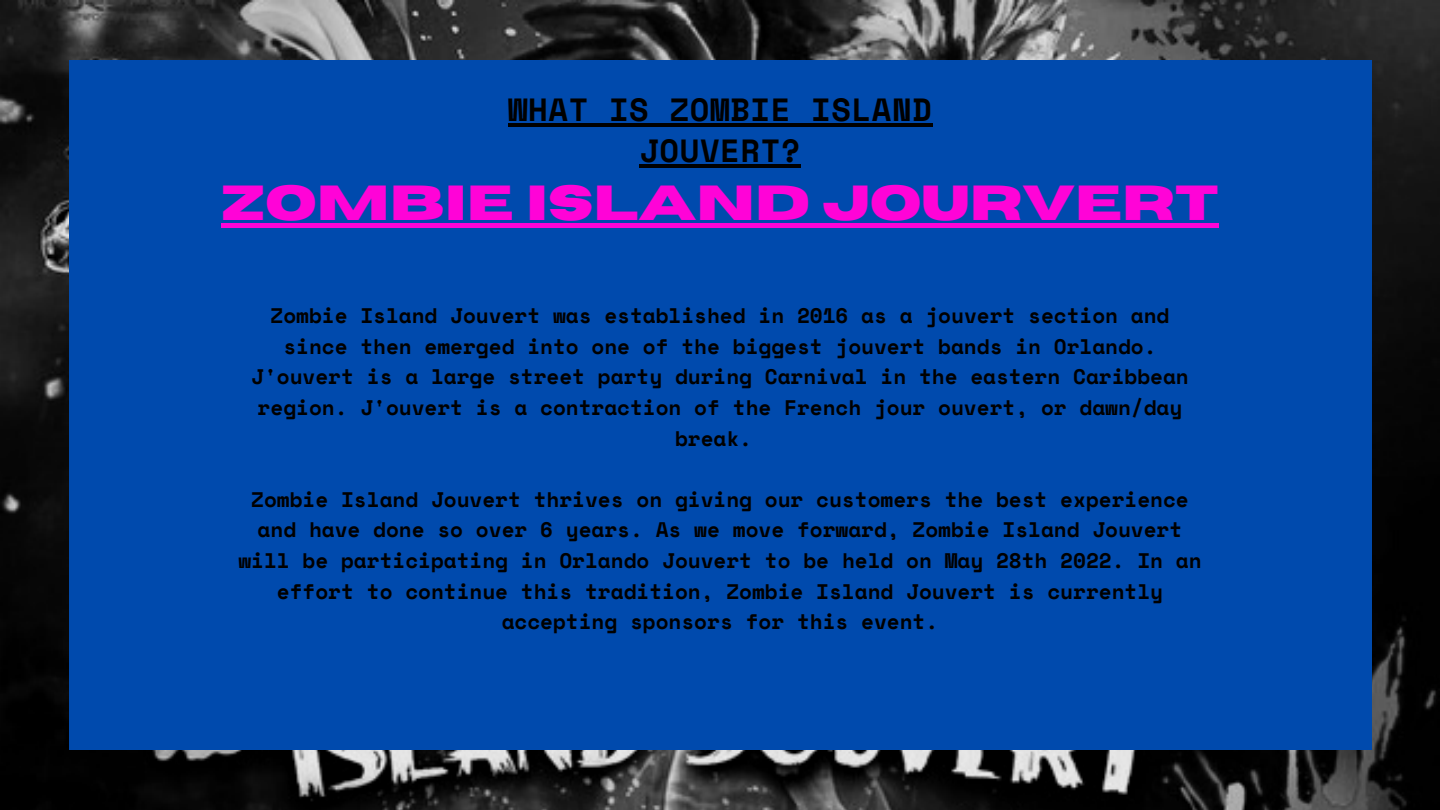
<style>
.page{position:relative;width:1440px;height:810px;background:#fff}
.page>*{position:absolute;margin:0;border:0;box-sizing:border-box;transform-origin:0 0}
.t1{font:700 49px "Horizon";color:#ff03d7}
.t2{font:700 32px/41.4px "Space Mono";letter-spacing:.02em;color:#000;text-align:center}
.t3{font:700 21px/30.6px "Space Mono";color:#000;text-align:center}
</style>
<div class="page">
<img style="left:0;top:0;width:1440px;height:810px">
<div style="left:69px;top:60px;width:1302px;height:690px;background:#004aad"></div>
<hr style="left:508px;top:123px;width:425px;height:3px;background:#000">
<hr style="left:639px;top:164px;width:162px;height:4px;background:#000">
<hr style="left:221px;top:223px;width:998px;height:4px;background:#ff03d7">
<h2 class="t2" style="left:508px;top:88px;width:425px">WHAT IS ZOMBIE ISLAND<br>JOUVERT?</h2>
<h1 class="t1" style="left:221px;top:179px;width:999px">ZOMBIE ISLAND JOURVERT</h1>
<p class="t3" style="left:271px;top:300px;width:900px">Zombie Island Jouvert was established in 2016 as a jouvert section and</p>
<p class="t3" style="left:283px;top:330px;width:875px">since then emerged into one of the biggest jouvert bands in Orlando.</p>
<p class="t3" style="left:251px;top:361px;width:939px">J'ouvert is a large street party during Carnival in the eastern Caribbean</p>
<p class="t3" style="left:258px;top:392px;width:926px">region. J'ouvert is a contraction of the French jour ouvert, or dawn/day</p>
<p class="t3" style="left:675px;top:422px;width:79px">break.</p>
<p class="t3" style="left:238px;top:484px;width:965px">Zombie Island Jouvert thrives on giving our customers the best experience and have done so over 6 years. As we move forward, Zombie Island Jouvert will be participating in Orlando Jouvert to be held on May 28th 2022. In an effort to continue this tradition, Zombie Island Jouvert is currently accepting sponsors for this event.</p>
</div>
